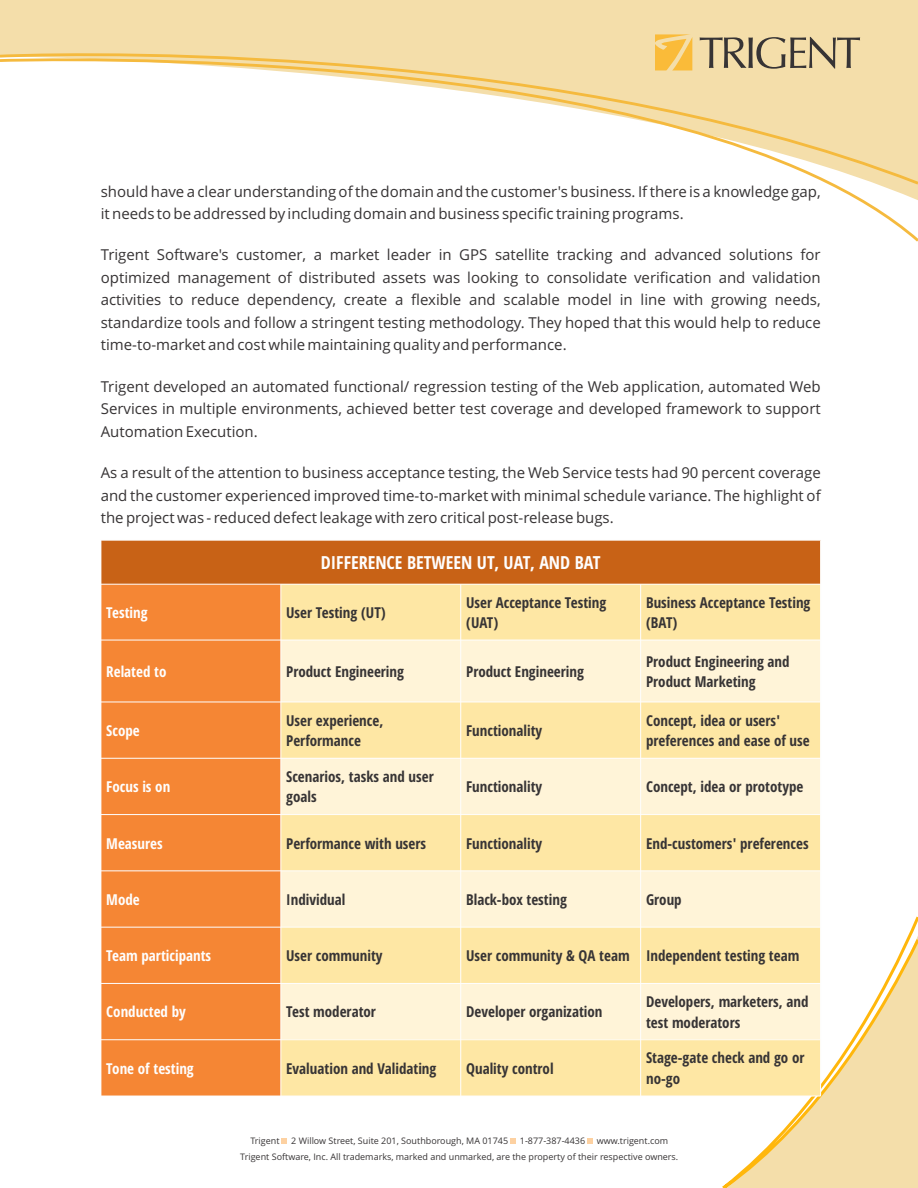
<style>
.page{position:relative;width:918px;height:1188px;background:#fff}
.page>*{position:absolute;margin:0;border:0;box-sizing:border-box;transform-origin:0 0}
.t1{font:700 condensed 18px "Open Sans";color:#fefefe}
.t2{font:15px/22.5px "Open Sans";color:#373435;text-align:justify}
.t3{font:700 condensed 15px/20.4px "Open Sans";color:#373435}
.t4{font:700 condensed 15px "Open Sans";color:#fefefe}
.t5{font:9px/16px "Open Sans";color:#373435}
</style>
<div class="page">
<div style="left:0;top:0;width:918px;height:34px;background:#f4deaa"></div>
<div style="left:0;top:34px;width:918px;height:7px;background:#f4deaa"></div>
<svg style="left:0;top:41px;width:918px;height:201px"></svg>
<svg style="left:655px;top:34px;width:37px;height:36px"></svg>
<svg style="left:700px;top:37px;width:160px;height:32px;background:#c0b08a"></svg>
<svg style="left:722px;top:916px;width:196px;height:272px"></svg>
<svg style="left:510px;top:1138px;width:6px;height:6px"></svg>
<svg style="left:588px;top:1138px;width:5px;height:6px"></svg>
<svg style="left:282px;top:1139px;width:5px;height:5px"></svg>
<div style="left:101px;top:540px;width:720px;height:44px;background:#c86216"></div>
<div style="left:101px;top:584px;width:180px;height:56px;background:#f58634"></div>
<div style="left:281px;top:584px;width:180px;height:56px;background:#fee7a4"></div>
<div style="left:461px;top:584px;width:180px;height:56px;background:#fee7a4"></div>
<div style="left:641px;top:584px;width:180px;height:56px;background:#fee7a4"></div>
<div style="left:101px;top:640px;width:180px;height:62px;background:#f58634"></div>
<div style="left:281px;top:640px;width:180px;height:62px;background:#fff4d8"></div>
<div style="left:461px;top:640px;width:180px;height:62px;background:#fff4d8"></div>
<div style="left:641px;top:640px;width:180px;height:62px;background:#fff4d8"></div>
<div style="left:101px;top:702px;width:180px;height:56px;background:#f58634"></div>
<div style="left:281px;top:702px;width:180px;height:56px;background:#fee7a4"></div>
<div style="left:461px;top:702px;width:180px;height:56px;background:#fee7a4"></div>
<div style="left:641px;top:702px;width:180px;height:56px;background:#fee7a4"></div>
<div style="left:101px;top:758px;width:180px;height:57px;background:#f58634"></div>
<div style="left:281px;top:758px;width:180px;height:57px;background:#fff4d8"></div>
<div style="left:461px;top:758px;width:180px;height:57px;background:#fff4d8"></div>
<div style="left:641px;top:758px;width:180px;height:57px;background:#fff4d8"></div>
<div style="left:101px;top:815px;width:180px;height:56px;background:#f58634"></div>
<div style="left:281px;top:815px;width:180px;height:56px;background:#fee7a4"></div>
<div style="left:461px;top:815px;width:180px;height:56px;background:#fee7a4"></div>
<div style="left:641px;top:815px;width:180px;height:56px;background:#fee7a4"></div>
<div style="left:101px;top:871px;width:180px;height:56px;background:#f58634"></div>
<div style="left:281px;top:871px;width:180px;height:56px;background:#fff4d8"></div>
<div style="left:461px;top:871px;width:180px;height:56px;background:#fff4d8"></div>
<div style="left:641px;top:871px;width:180px;height:56px;background:#fff4d8"></div>
<div style="left:101px;top:927px;width:180px;height:56px;background:#f58634"></div>
<div style="left:281px;top:927px;width:180px;height:56px;background:#fee7a4"></div>
<div style="left:461px;top:927px;width:180px;height:56px;background:#fee7a4"></div>
<div style="left:641px;top:927px;width:180px;height:56px;background:#fee7a4"></div>
<div style="left:101px;top:983px;width:180px;height:57px;background:#f58634"></div>
<div style="left:281px;top:983px;width:180px;height:57px;background:#fff4d8"></div>
<div style="left:461px;top:983px;width:180px;height:57px;background:#fff4d8"></div>
<div style="left:641px;top:983px;width:180px;height:57px;background:#fff4d8"></div>
<div style="left:101px;top:1040px;width:180px;height:56px;background:#f58634"></div>
<div style="left:281px;top:1040px;width:180px;height:56px;background:#fee7a4"></div>
<div style="left:461px;top:1040px;width:180px;height:56px;background:#fee7a4"></div>
<div style="left:641px;top:1040px;width:180px;height:56px;background:#fee7a4"></div>
<hr style="left:101px;top:540px;width:1px;height:556px;background:#fefefe">
<hr style="left:281px;top:584px;width:1px;height:512px;background:#fefefe">
<hr style="left:460px;top:584px;width:1px;height:512px;background:#fefefe">
<hr style="left:640px;top:584px;width:1px;height:512px;background:#fefefe">
<hr style="left:820px;top:540px;width:1px;height:556px;background:#fefefe">
<hr style="left:101px;top:1096px;width:720px;height:1px;background:#fefefe">
<hr style="left:101px;top:1039px;width:720px;height:1px;background:#fefefe">
<hr style="left:101px;top:983px;width:720px;height:1px;background:#fefefe">
<hr style="left:101px;top:927px;width:720px;height:1px;background:#fefefe">
<hr style="left:101px;top:871px;width:720px;height:1px;background:#fefefe">
<hr style="left:101px;top:814px;width:720px;height:1px;background:#fefefe">
<hr style="left:101px;top:758px;width:720px;height:1px;background:#fefefe">
<hr style="left:101px;top:702px;width:720px;height:1px;background:#fefefe">
<hr style="left:101px;top:640px;width:720px;height:1px;background:#fefefe">
<hr style="left:101px;top:584px;width:720px;height:1px;background:#fefefe">
<hr style="left:101px;top:540px;width:720px;height:1px;background:#fefefe">
<p class="t2" style="left:101px;top:181px;width:721px">should have a clear understanding of the domain and the customer's business. If there is a knowledge gap, it needs to be addressed by including domain and business specific training programs.</p>
<p class="t2" style="left:101px;top:245px;width:722px">Trigent Software's customer, a market leader in GPS satellite tracking and advanced solutions for optimized management of distributed assets was looking to consolidate verification and validation activities to reduce dependency, create a flexible and scalable model in line with growing needs, standardize tools and follow a stringent testing methodology. They hoped that this would help to reduce time-to-market and cost while maintaining quality and performance.</p>
<p class="t2" style="left:101px;top:377px;width:722px">Trigent developed an automated functional/ regression testing of the Web application, automated Web Services in multiple environments, achieved better test coverage and developed framework to support Automation Execution.</p>
<p class="t2" style="left:101px;top:463px;width:722px">As a result of the attention to business acceptance testing, the Web Service tests had 90 percent coverage and the customer experienced improved time-to-market with minimal schedule variance. The highlight of the project was - reduced defect leakage with zero critical post-release bugs.</p>
<p class="t1" style="left:321px;top:555px;width:281px">DIFFERENCE BETWEEN UT, UAT, AND BAT</p>
<p class="t4" style="left:106px;top:606px;width:43px">Testing</p>
<p class="t3" style="left:286px;top:604px;width:101px">User Testing (UT)</p>
<p class="t3" style="left:466px;top:594px;width:142px">User Acceptance Testing (UAT)</p>
<p class="t3" style="left:646px;top:594px;width:166px">Business Acceptance Testing (BAT)</p>
<p class="t4" style="left:106px;top:665px;width:62px">Related to</p>
<p class="t3" style="left:286px;top:663px;width:119px">Product Engineering</p>
<p class="t3" style="left:466px;top:663px;width:119px">Product Engineering</p>
<p class="t3" style="left:646px;top:652px;width:145px">Product Engineering and<br>Product Marketing</p>
<p class="t4" style="left:106px;top:724px;width:35px">Scope</p>
<p class="t3" style="left:286px;top:712px;width:99px">User experience,<br>Performance</p>
<p class="t3" style="left:466px;top:722px;width:78px">Functionality</p>
<p class="t3" style="left:646px;top:712px;width:165px">Concept, idea or users' preferences and ease of use</p>
<p class="t4" style="left:106px;top:781px;width:65px">Focus is on</p>
<p class="t3" style="left:286px;top:768px;width:149px">Scenarios, tasks and user goals</p>
<p class="t3" style="left:466px;top:778px;width:78px">Functionality</p>
<p class="t3" style="left:646px;top:778px;width:159px">Concept, idea or prototype</p>
<p class="t4" style="left:106px;top:837px;width:58px">Measures</p>
<p class="t3" style="left:286px;top:834px;width:141px">Performance with users</p>
<p class="t3" style="left:466px;top:834px;width:78px">Functionality</p>
<p class="t3" style="left:646px;top:834px;width:164px">End-customers' preferences</p>
<p class="t4" style="left:106px;top:893px;width:35px">Mode</p>
<p class="t3" style="left:286px;top:891px;width:61px">Individual</p>
<p class="t3" style="left:466px;top:891px;width:102px">Black-box testing</p>
<p class="t3" style="left:646px;top:891px;width:37px">Group</p>
<p class="t4" style="left:106px;top:950px;width:106px">Team participants</p>
<p class="t3" style="left:286px;top:947px;width:98px">User community</p>
<p class="t3" style="left:466px;top:947px;width:335px">User community &amp; QA team Independent testing team</p>
<p class="t4" style="left:106px;top:1006px;width:81px">Conducted by</p>
<p class="t3" style="left:286px;top:1003px;width:91px">Test moderator</p>
<p class="t3" style="left:466px;top:1003px;width:138px">Developer organization</p>
<p class="t3" style="left:646px;top:993px;width:164px">Developers, marketers, and test moderators</p>
<p class="t4" style="left:106px;top:1062px;width:89px">Tone of testing</p>
<p class="t3" style="left:286px;top:1060px;width:152px">Evaluation and Validating</p>
<p class="t3" style="left:466px;top:1060px;width:89px">Quality control</p>
<p class="t3" style="left:646px;top:1049px;width:160px">Stage-gate check and go or no-go</p>
<p class="t5" style="left:250px;top:1134px;width:31px">Trigent</p>
<p class="t5" style="left:291px;top:1134px;width:218px">2 Willow Street, Suite 201, Southborough, MA 01745</p>
<p class="t5" style="left:520px;top:1134px;width:67px">1-877-387-4436</p>
<p class="t5" style="left:240px;top:1134px;width:440px;text-indent:357px">www.trigent.com<br>Trigent Software, Inc. All trademarks, marked and unmarked, are the property of their respective owners.</p>
</div>
